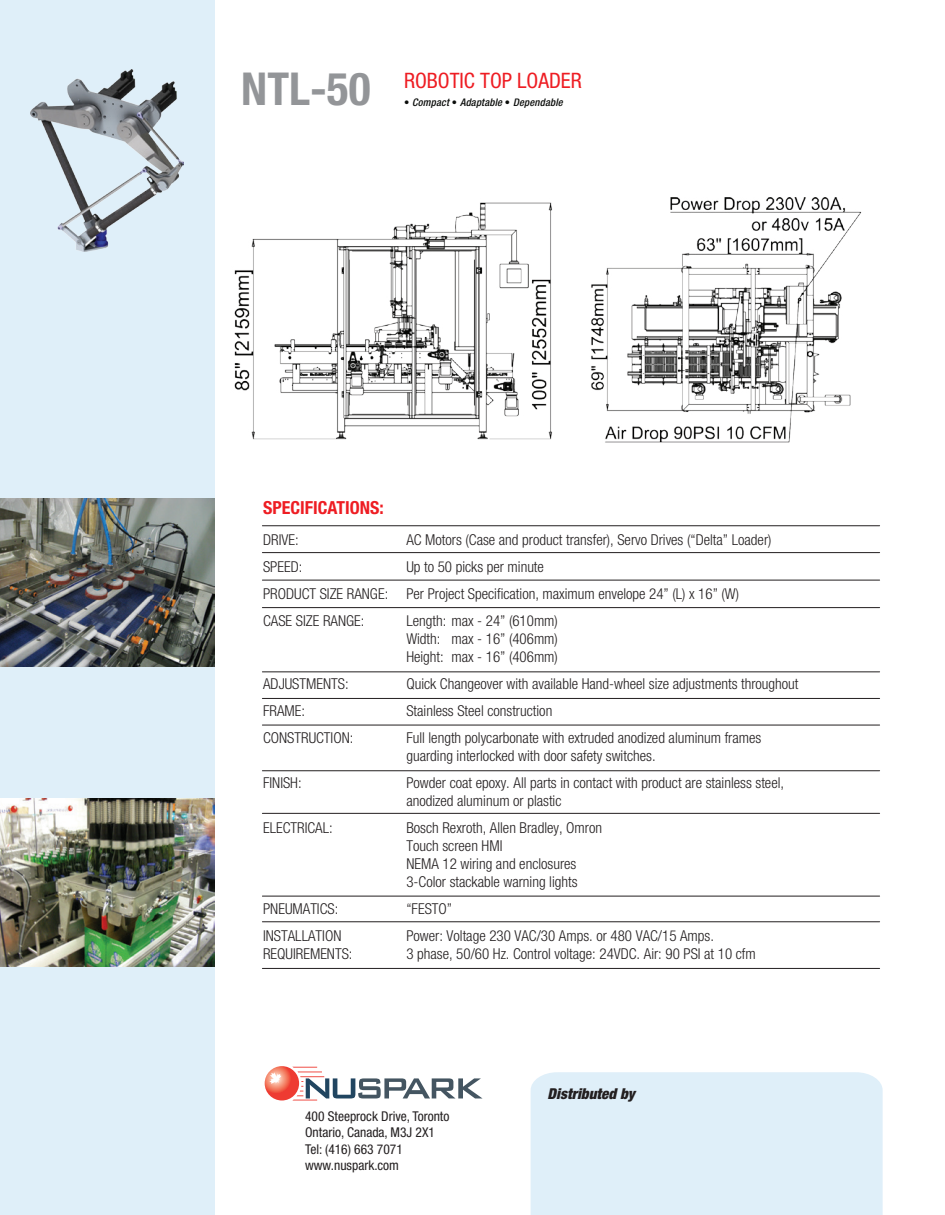
<style>
.page{position:relative;width:945px;height:1215px;background:#fff}
.page>*{position:absolute;margin:0;border:0;box-sizing:border-box;transform-origin:0 0}
.t1{font:700 condensed 45.45px "Helvetica Neue LT Std";color:#939598}
.t2{font:condensed 21.3px "Helvetica Neue LT Std";color:#ee1d23}
.t3{font:700 condensed 18px "Helvetica Neue LT Std";color:#ee1d23}
.t4{font:300 condensed 15px/18px "Helvetica Neue LT Std";color:#231f20}
.t5{font:italic 900 condensed 15px "Helvetica Neue LT Std";color:#231f20}
.t6{font:condensed 13.5px/16.2px "Helvetica Neue LT Std";color:#231f20}
.t7{font:italic 500 condensed 10.5px "Helvetica Neue LT Std";letter-spacing:.02em;color:#0a0c0a}
.s1{font-weight:700;font-style:normal}
</style>
<div class="page">
<div style="left:0;top:0;width:214px;height:1215px;background:#dfeff9"></div>
<div style="left:531px;top:1072px;width:352px;height:143px;background:#dfeff9"></div>
<hr style="left:262px;top:580px;width:618px;height:1px;background:#231f20">
<hr style="left:262px;top:607px;width:618px;height:1px;background:#231f20">
<hr style="left:262px;top:672px;width:618px;height:1px;background:#231f20">
<hr style="left:262px;top:698px;width:618px;height:1px;background:#231f20">
<hr style="left:262px;top:725px;width:618px;height:1px;background:#231f20">
<hr style="left:262px;top:771px;width:618px;height:1px;background:#231f20">
<hr style="left:262px;top:922px;width:618px;height:1px;background:#231f20">
<hr style="left:262px;top:896px;width:618px;height:1px;background:#231f20">
<hr style="left:262px;top:968px;width:618px;height:1px;background:#231f20">
<hr style="left:262px;top:813px;width:618px;height:1px;background:#231f20">
<hr style="left:262px;top:552px;width:618px;height:1px;background:#231f20">
<hr style="left:262px;top:525px;width:618px;height:1px;background:#231f20">
<img style="left:234px;top:202px;width:315px;height:238px">
<img style="left:549px;top:197px;width:313px;height:246px">
<img style="left:0;top:499px;width:214px;height:168px">
<img style="left:0;top:798px;width:214px;height:168px">
<img style="left:30px;top:70px;width:154px;height:181px">
<svg style="left:265px;top:1066px;width:34px;height:35px"></svg>
<svg style="left:269px;top:1072px;width:12px;height:12px"></svg>
<svg style="left:292px;top:1067px;width:191px;height:34px"></svg>
<h1 class="t1" style="left:241px;top:61px;width:131px">NTL-50</h1>
<h2 class="t2" style="left:404px;top:68px;width:179px">ROBOTIC TOP LOADER</h2>
<p class="t7" style="left:404px;top:96px;width:160px"><span class="s1">•</span> Compact <span class="s1">•</span> Adaptable <span class="s1">•</span> Dependable</p>
<p class="t3" style="left:263px;top:496px;width:122px">SPECIFICATIONS:</p>
<p class="t4" style="left:263px;top:531px;width:37px">DRIVE:</p>
<p class="t4" style="left:406px;top:531px;width:367px">AC Motors (Case and product transfer), Servo Drives (“Delta” Loader)</p>
<p class="t4" style="left:263px;top:558px;width:41px">SPEED:</p>
<p class="t4" style="left:263px;top:553px;width:477px;line-height:27px;text-indent:143px">Up to 50 picks per minute<br>PRODUCT SIZE RANGE: Per Project Specification, maximum envelope 24” (L) x 16” (W)<br>CASE SIZE RANGE:</p>
<p class="t4" style="left:406px;top:612px;width:153px;text-align:justify">Length: max - 24” (610mm)<br>Width: max - 16” (406mm)<br>Height: max - 16” (406mm)</p>
<p class="t4" style="left:263px;top:675px;width:87px">ADJUSTMENTS:</p>
<p class="t4" style="left:406px;top:675px;width:394px">Quick Changeover with available Hand-wheel size adjustments throughout</p>
<p class="t4" style="left:263px;top:702px;width:43px">FRAME:</p>
<p class="t4" style="left:406px;top:702px;width:147px">Stainless Steel construction</p>
<p class="t4" style="left:263px;top:729px;width:92px">CONSTRUCTION:</p>
<p class="t4" style="left:406px;top:729px;width:357px">Full length polycarbonate with extruded anodized aluminum frames guarding interlocked with door safety switches.</p>
<p class="t4" style="left:263px;top:774px;width:40px">FINISH:</p>
<p class="t4" style="left:406px;top:774px;width:379px">Powder coat epoxy. All parts in contact with product are stainless steel, anodized aluminum or plastic</p>
<p class="t4" style="left:263px;top:819px;width:71px">ELECTRICAL:</p>
<p class="t4" style="left:406px;top:819px;width:197px">Bosch Rexroth, Allen Bradley, Omron<br>Touch screen HMI<br>NEMA 12 wiring and enclosures<br>3-Color stackable warning lights</p>
<p class="t4" style="left:263px;top:900px;width:77px">PNEUMATICS:</p>
<p class="t4" style="left:406px;top:900px;width:47px">“FESTO”</p>
<p class="t4" style="left:263px;top:927px;width:80px">INSTALLATION</p>
<p class="t4" style="left:406px;top:927px;width:309px">Power: Voltage 230 VAC/30 Amps. or 480 VAC/15 Amps.</p>
<p class="t4" style="left:263px;top:945px;width:91px">REQUIREMENTS:</p>
<p class="t4" style="left:406px;top:945px;width:351px">3 phase, 50/60 Hz. Control voltage: 24VDC. Air: 90 PSI at 10 cfm</p>
<p class="t6" style="left:305px;top:1108px;width:146px">400 Steeprock Drive, Toronto<br>Ontario, Canada, M3J 2X1<br>Tel: (416) 663 7071 www.nuspark.com</p>
<p class="t5" style="left:548px;top:1085px;width:89px">Distributed by</p>
</div>
